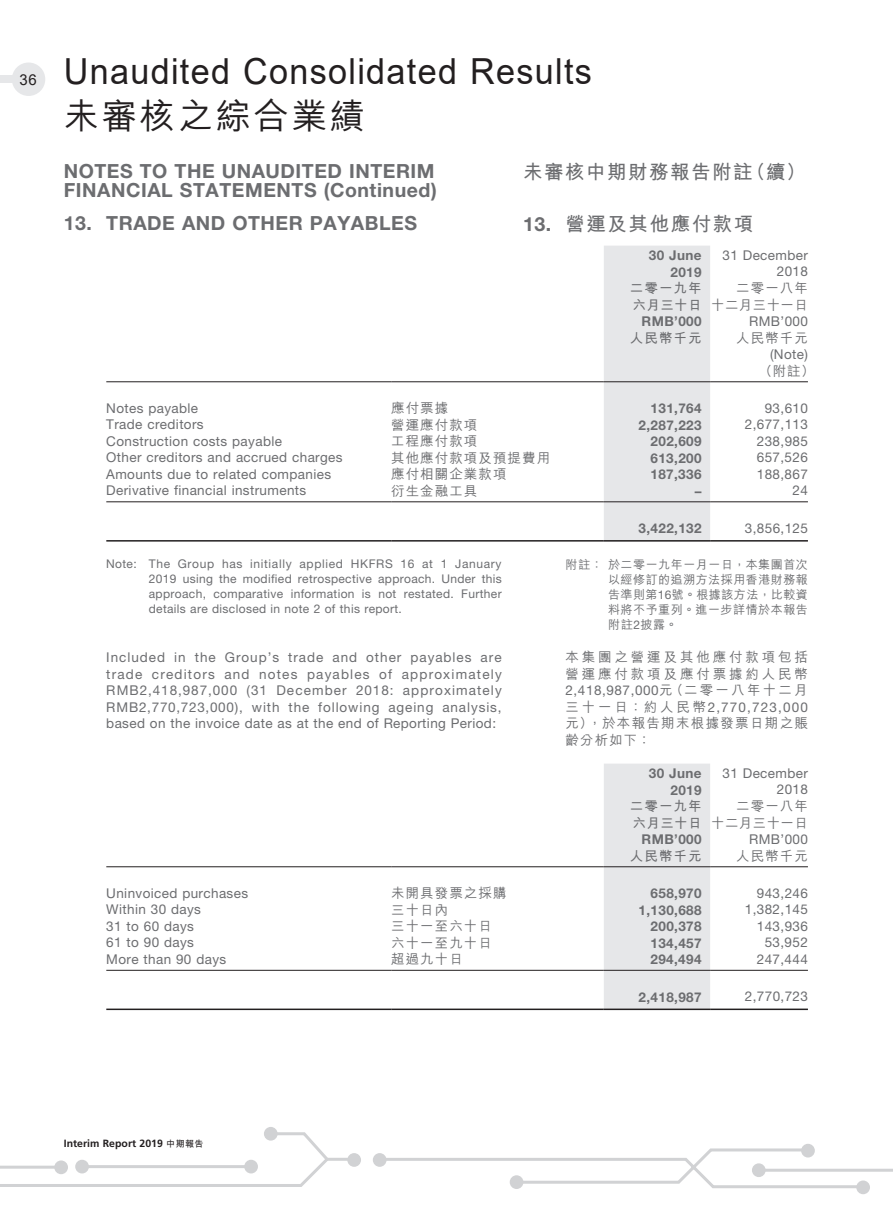
<style>
.page{position:relative;width:893px;height:1212px;background:#fff}
.page>*{position:absolute;margin:0;border:0;box-sizing:border-box;transform-origin:0 0}
.t1{font:35.85px "Arial";letter-spacing:.04em;color:#231f20;scale:.95 1}
.t2{font:500 35.25px "M Hei HK";letter-spacing:.08em;color:#231f20}
.t3{font:700 19.5px/19.5px "Helvetica Neue LT Std";letter-spacing:.03em;color:#6c6d70}
.t4{font:700 19.5px "M Hei HK";letter-spacing:.08em;color:#6c6d70}
.t5{font:15px "Arial";color:#231f20}
.t6{font:13.5px/16.5px "Helvetica Neue LT Std";letter-spacing:.03em;color:#6c6d70;text-align:justify}
.t7{font:700 13.5px "Helvetica Neue LT Std";letter-spacing:.03em;color:#6c6d70}
.t8{font:500 13.5px/16.5px "M Hei HK";letter-spacing:.08em;color:#6c6d70}
.t9{font:13.5px/16.5px "Helvetica Neue LT Std";letter-spacing:.065em;color:#6c6d70}
.t10{font:500 13.5px/16.5px "M Hei HK";letter-spacing:.03em;color:#6c6d70;text-align:right}
.t11{font:500 13.5px/16.5px "M Hei HK";letter-spacing:.21em;color:#6c6d70}
.t12{font:700 13.5px "M Hei HK";letter-spacing:.08em;color:#6c6d70}
.t13{font:12px/15px "Helvetica Neue LT Std";letter-spacing:.03em;color:#6c6d70;text-align:justify}
.t14{font:500 12px/15px "M Hei HK";letter-spacing:.045em;color:#6c6d70;text-align:justify}
.t15{font:700 10.5px "Frutiger LT Std";letter-spacing:.005em;color:#231f20}
.s1{font-family:"Helvetica Neue LT Std"}
.s2{font-weight:700}
.s3{font-family:"Helvetica Neue LT Std";font-weight:400}
.s4{font-family:"M Hei HK";font-weight:500}
.s5{font-family:"M Hei HK";font-size:9px}
</style>
<div class="page">
<div style="left:0;top:75px;width:14px;height:8px;background:#e6e7e9"></div>
<div style="left:12px;top:63px;width:33px;height:33px;background:#e6e7e9;border-radius:50%"></div>
<div style="left:264px;top:1127px;width:14px;height:13px;background:#d1d2d4;border-radius:50%"></div>
<svg style="left:0;top:1131px;width:893px;height:63px"></svg>
<div style="left:604px;top:246px;width:106px;height:294px;background:#e6e7e9"></div>
<hr style="left:106px;top:381px;width:285px;height:1px;background:#231f20">
<hr style="left:391px;top:381px;width:213px;height:1px;background:#231f20">
<hr style="left:604px;top:381px;width:106px;height:1px;background:#231f20">
<hr style="left:710px;top:381px;width:98px;height:1px;background:#231f20">
<hr style="left:106px;top:501px;width:285px;height:1px;background:#231f20">
<hr style="left:391px;top:501px;width:213px;height:1px;background:#231f20">
<hr style="left:604px;top:501px;width:106px;height:1px;background:#231f20">
<hr style="left:710px;top:501px;width:98px;height:1px;background:#231f20">
<hr style="left:106px;top:540px;width:285px;height:2px;background:#231f20">
<hr style="left:391px;top:540px;width:213px;height:2px;background:#231f20">
<hr style="left:604px;top:540px;width:106px;height:2px;background:#231f20">
<hr style="left:710px;top:540px;width:98px;height:2px;background:#231f20">
<div style="left:604px;top:764px;width:106px;height:244px;background:#e6e7e9"></div>
<hr style="left:106px;top:866px;width:285px;height:1px;background:#231f20">
<hr style="left:391px;top:866px;width:213px;height:1px;background:#231f20">
<hr style="left:604px;top:866px;width:106px;height:1px;background:#231f20">
<hr style="left:710px;top:866px;width:98px;height:1px;background:#231f20">
<hr style="left:106px;top:970px;width:285px;height:1px;background:#231f20">
<hr style="left:391px;top:970px;width:213px;height:1px;background:#231f20">
<hr style="left:604px;top:970px;width:106px;height:1px;background:#231f20">
<hr style="left:710px;top:970px;width:98px;height:1px;background:#231f20">
<hr style="left:106px;top:1008px;width:285px;height:2px;background:#231f20">
<hr style="left:391px;top:1008px;width:213px;height:2px;background:#231f20">
<hr style="left:604px;top:1008px;width:106px;height:2px;background:#231f20">
<hr style="left:710px;top:1008px;width:98px;height:2px;background:#231f20">
<p class="t5" style="left:20px;top:69px;width:19px">36</p>
<h1 class="t1" style="left:64px;top:47px;width:557px">Unaudited Consolidated Results</h1>
<h2 class="t2" style="left:64px;top:90px;width:303px">未審核之綜合業績</h2>
<h3 class="t4" style="left:523px;top:158px;width:284px">未審核中期財務報告附註（續）</h3>
<h3 class="t4" style="left:523px;top:209px;width:232px"><span class="s1">13.</span> 營運及其他應付款項</h3>
<h3 class="t3" style="left:64px;top:161px;width:374px">NOTES TO THE UNAUDITED INTERIM<br>FINANCIAL STATEMENTS (Continued)</h3>
<h3 class="t3" style="left:64px;top:212px;width:355px">13. TRADE AND OTHER PAYABLES</h3>
<p class="t7" style="left:649px;top:247px;width:54px">30 June</p>
<p class="t6" style="left:722px;top:247px;width:87px">31 December</p>
<p class="t7" style="left:670px;top:264px;width:33px">2019</p>
<p class="t6" style="left:777px;top:263px;width:33px">2018</p>
<p class="t12" style="left:630px;top:279px;width:73px">二零一九年</p>
<p class="t10" style="left:633px;top:279px;width:177px">二零一八年<br><span class="s2">六月三十日</span> 十二月三十一日</p>
<p class="t7" style="left:642px;top:313px;width:62px">RMB’000</p>
<p class="t6" style="left:749px;top:313px;width:60px">RMB’000</p>
<p class="t12" style="left:630px;top:328px;width:73px">人民幣千元</p>
<p class="t8" style="left:736px;top:329px;width:73px">人民幣千元</p>
<p class="t6" style="left:770px;top:346px;width:39px">(Note)</p>
<p class="t8" style="left:759px;top:362px;width:57px">（附註）</p>
<p class="t6" style="left:106px;top:400px;width:93px">Notes payable</p>
<p class="t8" style="left:391px;top:399px;width:59px">應付票據</p>
<p class="t7" style="left:651px;top:400px;width:53px">131,764</p>
<p class="t6" style="left:765px;top:400px;width:45px">93,610</p>
<p class="t6" style="left:106px;top:416px;width:99px">Trade creditors</p>
<p class="t8" style="left:391px;top:416px;width:88px">營運應付款項</p>
<p class="t7" style="left:639px;top:417px;width:65px">2,287,223</p>
<p class="t6" style="left:745px;top:416px;width:65px">2,677,113</p>
<p class="t6" style="left:106px;top:433px;width:177px">Construction costs payable</p>
<p class="t8" style="left:391px;top:432px;width:88px">工程應付款項</p>
<p class="t7" style="left:651px;top:433px;width:53px">202,609</p>
<p class="t6" style="left:757px;top:433px;width:53px">238,985</p>
<p class="t6" style="left:106px;top:449px;width:238px">Other creditors and accrued charges</p>
<p class="t8" style="left:391px;top:449px;width:161px">其他應付款項及預提費用</p>
<p class="t7" style="left:650px;top:450px;width:53px">613,200</p>
<p class="t6" style="left:757px;top:449px;width:53px">657,526</p>
<p class="t6" style="left:106px;top:466px;width:226px">Amounts due to related companies</p>
<p class="t8" style="left:391px;top:465px;width:117px">應付相關企業款項</p>
<p class="t7" style="left:650px;top:466px;width:53px">187,336</p>
<p class="t6" style="left:757px;top:466px;width:53px">188,867</p>
<p class="t6" style="left:106px;top:482px;width:202px">Derivative financial instruments</p>
<p class="t8" style="left:391px;top:482px;width:88px">衍生金融工具</p>
<p class="t7" style="left:695px;top:483px;width:8px">–</p>
<p class="t6" style="left:792px;top:482px;width:17px">24</p>
<p class="t7" style="left:639px;top:520px;width:65px">3,422,132</p>
<p class="t6" style="left:745px;top:520px;width:65px">3,856,125</p>
<p class="t13" style="left:149px;top:556px;width:355px;text-indent:-43px">Note: The Group has initially applied HKFRS 16 at 1 January 2019 using the modified retrospective approach. Under this approach, comparative information is not restated. Further details are disclosed in note 2 of this report.</p>
<p class="t6" style="left:106px;top:649px;width:397px">Included in the Group’s trade and other payables are trade creditors and notes payables of approximately RMB2,418,987,000 (31 December 2018: approximately RMB2,770,723,000), with the following ageing analysis, based on the invoice date as at the end of Reporting Period:</p>
<p class="t7" style="left:649px;top:765px;width:54px">30 June</p>
<p class="t6" style="left:722px;top:764px;width:87px">31 December</p>
<p class="t7" style="left:670px;top:782px;width:33px">2019</p>
<p class="t6" style="left:777px;top:781px;width:33px">2018</p>
<p class="t12" style="left:630px;top:797px;width:73px">二零一九年</p>
<p class="t14" style="left:608px;top:556px;width:201px;text-indent:-43px">附註：於二零一九年一月一日，本集團首次以經修訂的追溯方法採用香港財務報告準則第<span class="s3">16</span>號。根據該方法，比較資料將不予重列。進一步詳情於本報告附註<span class="s3">2</span>披露。</p>
<p class="t11" style="left:566px;top:648px;width:244px">本集團之營運及其他應付款項包括營運應付款項及應付票據約人民幣</p>
<p class="t9" style="left:566px;top:682px;width:244px">2,418,987,000<span class="s4">元（二零一八年十二月三十一日：約人民幣</span>2,770,723,000</p>
<p class="t8" style="left:566px;top:714px;width:244px">元），於本報告期末根據發票日期之賬齡分析如下：</p>
<p class="t10" style="left:633px;top:797px;width:177px">二零一八年<br><span class="s2">六月三十日</span> 十二月三十一日</p>
<p class="t7" style="left:642px;top:831px;width:62px">RMB’000</p>
<p class="t6" style="left:749px;top:830px;width:60px">RMB’000</p>
<p class="t12" style="left:630px;top:846px;width:73px">人民幣千元</p>
<p class="t8" style="left:736px;top:847px;width:73px">人民幣千元</p>
<p class="t6" style="left:106px;top:884px;width:143px">Uninvoiced purchases</p>
<p class="t8" style="left:391px;top:884px;width:117px">未開具發票之採購</p>
<p class="t7" style="left:651px;top:885px;width:53px">658,970</p>
<p class="t6" style="left:757px;top:884px;width:53px">943,246</p>
<p class="t6" style="left:106px;top:901px;width:96px">Within 30 days</p>
<p class="t8" style="left:391px;top:901px;width:59px">三十日內</p>
<p class="t7" style="left:639px;top:902px;width:65px">1,130,688</p>
<p class="t6" style="left:745px;top:901px;width:65px">1,382,145</p>
<p class="t6" style="left:106px;top:917px;width:89px">31 to 60 days</p>
<p class="t8" style="left:391px;top:917px;width:102px">三十一至六十日</p>
<p class="t7" style="left:651px;top:918px;width:53px">200,378</p>
<p class="t6" style="left:757px;top:917px;width:53px">143,936</p>
<p class="t6" style="left:106px;top:934px;width:89px">61 to 90 days</p>
<p class="t8" style="left:391px;top:934px;width:102px">六十一至九十日</p>
<p class="t7" style="left:650px;top:935px;width:53px">134,457</p>
<p class="t6" style="left:765px;top:934px;width:45px">53,952</p>
<p class="t6" style="left:106px;top:950px;width:121px">More than 90 days</p>
<p class="t8" style="left:391px;top:950px;width:73px">超過九十日</p>
<p class="t7" style="left:650px;top:951px;width:53px">294,494</p>
<p class="t6" style="left:757px;top:950px;width:53px">247,444</p>
<p class="t7" style="left:639px;top:989px;width:65px">2,418,987</p>
<p class="t6" style="left:745px;top:988px;width:65px">2,770,723</p>
<p class="t15" style="left:64px;top:1137px;width:141px">Interim Report 2019 <span class="s5">中期報告</span></p>
</div>
